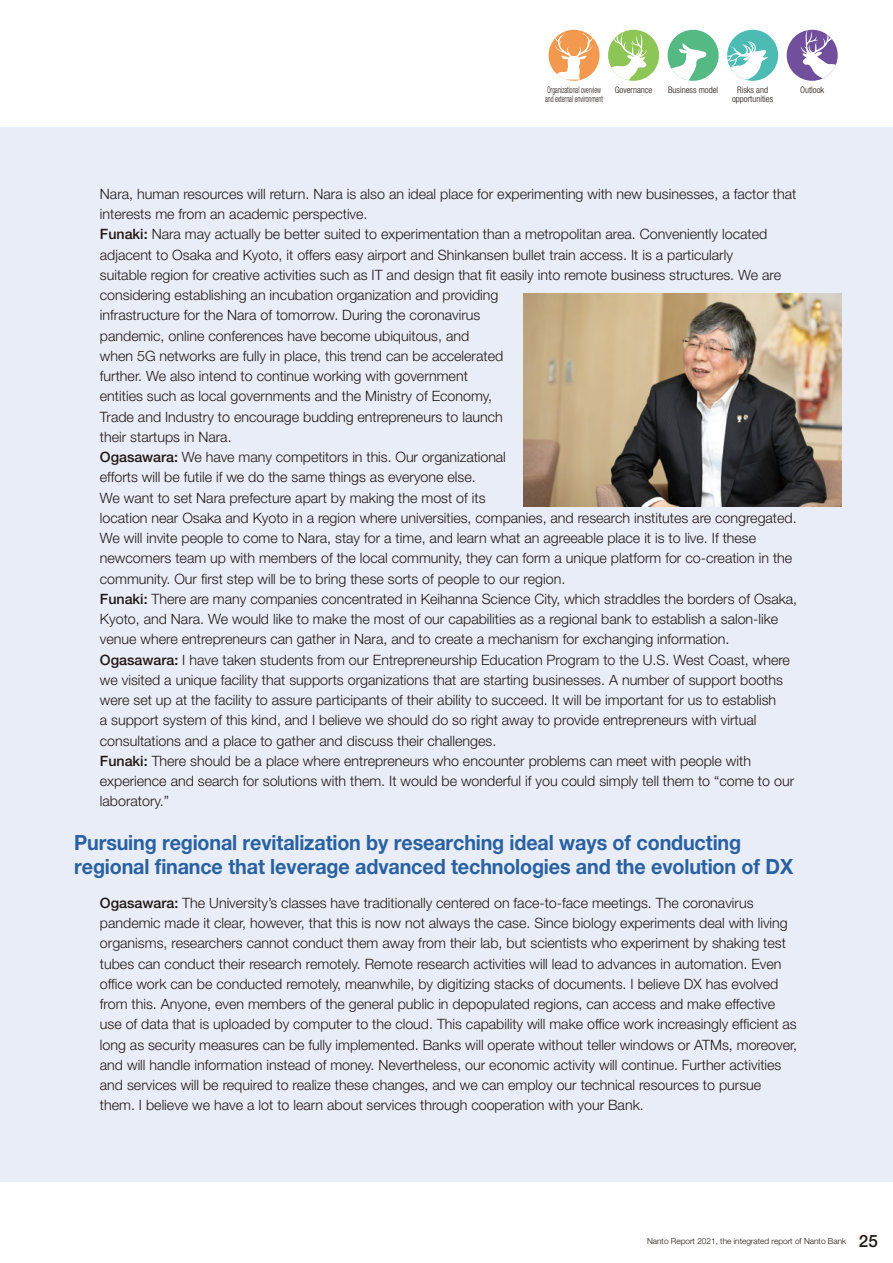
<style>
.page{position:relative;width:893px;height:1263px;background:#fff}
.page>*{position:absolute;margin:0;border:0;box-sizing:border-box;transform-origin:0 0}
.t1{font:700 21px/24px "Helvetica Neue LT Std";letter-spacing:-.01em;color:#2961a1;scale:.94 1}
.t2{font:300 14.25px/20.2px "Helvetica Neue LT Std";color:#221815}
.t3{font:300 condensed 9px/9px "Helvetica Neue LT Std";color:#221815;text-align:center}
.t4{font:300 condensed 9px "Helvetica Neue LT Std";color:#221815;scale:.72 1}
.t5{font:300 8.25px "Helvetica Neue LT Std";color:#221815}
.s1{font-weight:500}
.s2{font-weight:500;font-size:16.95px}
</style>
<div class="page">
<div style="left:0;top:128px;width:893px;height:1054px;background:#e9edf7"></div>
<img style="left:523px;top:293px;width:319px;height:213px">
<div style="left:668px;top:30px;width:51px;height:51px;background:#54b983;border-radius:50%"></div>
<svg style="left:668px;top:43px;width:39px;height:38px"></svg>
<div style="left:727px;top:30px;width:51px;height:51px;background:#4bbbb4;border-radius:50%"></div>
<svg style="left:727px;top:41px;width:40px;height:38px"></svg>
<div style="left:787px;top:30px;width:51px;height:51px;background:#714f9d;border-radius:50%"></div>
<svg style="left:801px;top:30px;width:36px;height:50px"></svg>
<div style="left:549px;top:30px;width:51px;height:51px;background:#f3994f;border-radius:50%"></div>
<svg style="left:552px;top:33px;width:42px;height:47px"></svg>
<div style="left:608px;top:30px;width:51px;height:51px;background:#8dc556;border-radius:50%"></div>
<svg style="left:608px;top:31px;width:41px;height:49px"></svg>
<p class="t4" style="left:547px;top:84px;width:77px">Organizational overview</p>
<p class="t3" style="left:800px;top:85px;width:26px">Outlook</p>
<p class="t4" style="left:545px;top:93px;width:82px">and external environment</p>
<p class="t3" style="left:615px;top:85px;width:39px">Governance</p>
<p class="t3" style="left:668px;top:85px;width:52px">Business model</p>
<p class="t3" style="left:732px;top:85px;width:43px">Risks and opportunities</p>
<p class="t2" style="left:100px;top:183px;width:699px">Nara, human resources will return. Nara is also an ideal place for experimenting with new businesses, a factor that interests me from an academic perspective.<br><span class="s1">Funaki:</span> Nara may actually be better suited to experimentation than a metropolitan area. Conveniently located adjacent to Osaka and Kyoto, it offers easy airport and Shinkansen bullet train access. It is a particularly<br>suitable region for creative activities such as IT and design that fit easily into remote business structures. We are considering establishing an incubation organization and providing<br>infrastructure for the Nara of tomorrow. During the coronavirus<br>pandemic, online conferences have become ubiquitous, and<br>when 5G networks are fully in place, this trend can be accelerated<br>further. We also intend to continue working with government<br>entities such as local governments and the Ministry of Economy,<br>Trade and Industry to encourage budding entrepreneurs to launch<br>their startups in Nara.<br><span class="s1">Ogasawara:</span> We have many competitors in this. Our organizational<br>efforts will be futile if we do the same things as everyone else.<br>We want to set Nara prefecture apart by making the most of its<br>location near Osaka and Kyoto in a region where universities, companies, and research institutes are congregated.<br>We will invite people to come to Nara, stay for a time, and learn what an agreeable place it is to live. If these newcomers team up with members of the local community, they can form a unique platform for co-creation in the community. Our first step will be to bring these sorts of people to our region.<br><span class="s1">Funaki:</span> There are many companies concentrated in Keihanna Science City, which straddles the borders of Osaka, Kyoto, and Nara. We would like to make the most of our capabilities as a regional bank to establish a salon-like venue where entrepreneurs can gather in Nara, and to create a mechanism for exchanging information.<br><span class="s1">Ogasawara:</span> I have taken students from our Entrepreneurship Education Program to the U.S. West Coast, where we visited a unique facility that supports organizations that are starting businesses. A number of support booths were set up at the facility to assure participants of their ability to succeed. It will be important for us to establish<br>a support system of this kind, and I believe we should do so right away to provide entrepreneurs with virtual consultations and a place to gather and discuss their challenges.<br><span class="s1">Funaki:</span> There should be a place where entrepreneurs who encounter problems can meet with people with experience and search for solutions with them. It would be wonderful if you could simply tell them to “come to our laboratory.”</p>
<h1 class="t1" style="left:74px;top:830px;width:766px">Pursuing regional revitalization by researching ideal ways of conducting regional finance that leverage advanced technologies and the evolution of DX</h1>
<p class="t2" style="left:100px;top:892px;width:699px"><span class="s1">Ogasawara:</span> The University’s classes have traditionally centered on face-to-face meetings. The coronavirus pandemic made it clear, however, that this is now not always the case. Since biology experiments deal with living organisms, researchers cannot conduct them away from their lab, but scientists who experiment by shaking test tubes can conduct their research remotely. Remote research activities will lead to advances in automation. Even office work can be conducted remotely, meanwhile, by digitizing stacks of documents. I believe DX has evolved from this. Anyone, even members of the general public in depopulated regions, can access and make effective use of data that is uploaded by computer to the cloud. This capability will make office work increasingly efficient as long as security measures can be fully implemented. Banks will operate without teller windows or ATMs, moreover, and will handle information instead of money. Nevertheless, our economic activity will continue. Further activities and services will be required to realize these changes, and we can employ our technical resources to pursue them. I believe we have a lot to learn about services through cooperation with your Bank.</p>
<p class="t5" style="left:647px;top:1236px;width:232px">Nanto Report 2021, the integrated report of Nanto Bank <span class="s2">25</span></p>
</div>
